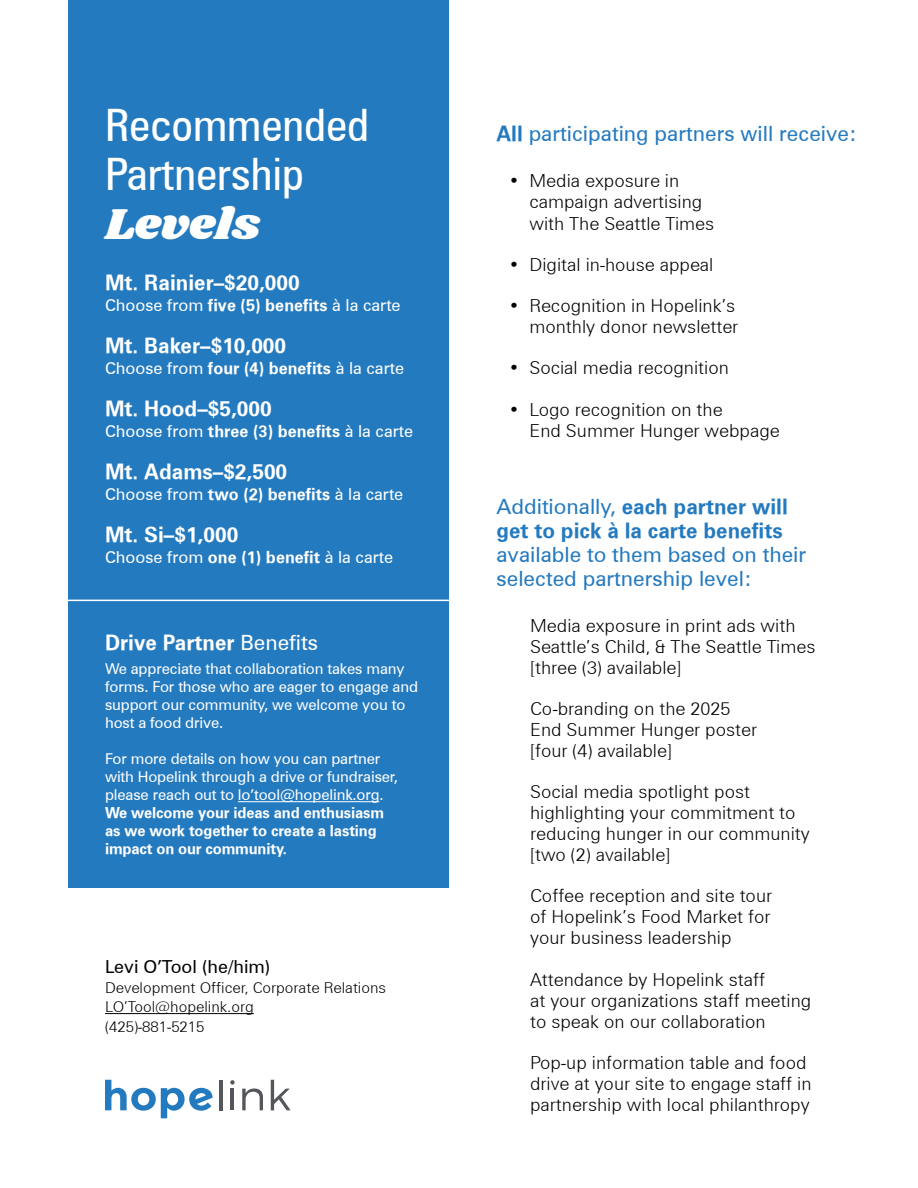
<style>
.page{position:relative;width:918px;height:1188px;background:#fff}
.page>*{position:absolute;margin:0;border:0;box-sizing:border-box;transform-origin:0 0}
.t1{font:44.85px/49.1px "Zurich Condensed BT";color:#fff;scale:1.04 1}
.t2{font:44.85px "Shrikhand";color:#fff;scale:1.04 1}
.t3{font:21px "Zurich Bold BT";color:#fff}
.t4{font:21px/24px "Zurich BT";color:#247abf}
.t5{font:21px/24px "Zurich Bold BT";color:#247abf}
.t6{font:18px/21px "Zurich Light BT";color:#000}
.t7{font:18px "Zurich BT";color:#000}
.t8{font:16.5px "Zurich BT";color:#fff}
.t9{font:15px/18px "Zurich BT";letter-spacing:-.01em;color:#fff}
.t10{font:15px/18px "Zurich Bold BT";letter-spacing:-.01em;color:#fff}
.t11{font:15px/19.5px "Zurich Light BT";color:#000}
.s1{font-family:"Zurich Bold BT"}
.s2{font-family:"Zurich BT"}
</style>
<div class="page">
<div style="left:68px;top:0;width:380px;height:888px;background:#247abf"></div>
<hr style="left:238px;top:801px;width:141px;height:1px;background:#fff">
<hr style="left:29px;top:600px;width:443px;height:1px;background:#fff">
<hr style="left:105px;top:1013px;width:149px;height:1px;background:#000">
<svg style="left:230px;top:1080px;width:5px;height:5px"></svg>
<svg style="left:242px;top:1088px;width:21px;height:22px"></svg>
<svg style="left:271px;top:1080px;width:20px;height:30px"></svg>
<hr style="left:231px;top:1089px;width:3px;height:21px;background:#53565a">
<hr style="left:219px;top:1080px;width:3px;height:30px;background:#53565a">
<svg style="left:105px;top:1080px;width:108px;height:38px"></svg>
<h1 class="t1" style="left:105px;top:100px;width:255px">Recommended<br>Partnership</h1>
<h1 class="t2" style="left:105px;top:193px;width:151px">Levels</h1>
<p class="t3" style="left:105px;top:270px;width:196px">Mt. Rainier–$20,000</p>
<p class="t8" style="left:105px;top:295px;width:297px">Choose from <span class="s1">five (5) benefits</span> à la carte</p>
<p class="t3" style="left:105px;top:333px;width:183px">Mt. Baker–$10,000</p>
<p class="t8" style="left:105px;top:358px;width:301px">Choose from <span class="s1">four (4) benefits</span> à la carte</p>
<p class="t3" style="left:105px;top:396px;width:168px">Mt. Hood–$5,000</p>
<p class="t8" style="left:105px;top:421px;width:310px">Choose from <span class="s1">three (3) benefits</span> à la carte</p>
<p class="t3" style="left:105px;top:459px;width:184px">Mt. Adams–$2,500</p>
<p class="t8" style="left:105px;top:484px;width:300px">Choose from <span class="s1">two (2) benefits</span> à la carte</p>
<p class="t3" style="left:105px;top:522px;width:135px">Mt. Si–$1,000</p>
<p class="t8" style="left:105px;top:547px;width:290px">Choose from <span class="s1">one (1) benefit</span> à la carte</p>
<p class="t3" style="left:105px;top:629px;width:215px">Drive Partner <span class="s2">Benefits</span></p>
<p class="t9" style="left:105px;top:660px;width:315px">We appreciate that collaboration takes many forms. For those who are eager to engage and support our community, we welcome you to host a food drive.</p>
<p class="t9" style="left:105px;top:750px;width:295px">For more details on how you can partner with Hopelink through a drive or fundraiser, please reach out to lo’tool@hopelink.org.</p>
<p class="t10" style="left:105px;top:804px;width:281px">We welcome your ideas and enthusiasm as we work together to create a lasting impact on our community.</p>
<p class="t7" style="left:105px;top:956px;width:167px">Levi O’Tool (he/him)</p>
<p class="t11" style="left:105px;top:977px;width:283px">Development Officer, Corporate Relations<br>LO’Tool@hopelink.org<br>(425)-881-5215</p>
<p class="t4" style="left:496px;top:122px;width:362px"><span class="s1">All</span> participating partners will receive:</p>
<p class="t6" style="left:529px;top:170px;width:186px;text-indent:-21px">• Media exposure in campaign advertising with The Seattle Times</p>
<p class="t6" style="left:509px;top:254px;width:206px">• Digital in-house appeal</p>
<p class="t6" style="left:509px;top:295px;width:231px;text-align:right">• Recognition in Hopelink’s monthly donor newsletter</p>
<p class="t6" style="left:509px;top:357px;width:222px">• Social media recognition</p>
<p class="t6" style="left:529px;top:398px;width:252px;text-indent:-21px">• Logo recognition on the<br>End Summer Hunger webpage</p>
<p class="t5" style="left:496px;top:494px;width:293px"><span class="s2">Additionally,</span> each partner will get to pick à la carte benefits</p>
<p class="t4" style="left:496px;top:542px;width:311px">available to them based on their selected partnership level:</p>
<p class="t6" style="left:530px;top:615px;width:287px">Media exposure in print ads with<br>Seattle’s Child, &amp; The Seattle Times [three (3) available]</p>
<p class="t6" style="left:530px;top:698px;width:229px">Co-branding on the 2025<br>End Summer Hunger poster [four (4) available]</p>
<p class="t6" style="left:530px;top:781px;width:281px">Social media spotlight post highlighting your commitment to reducing hunger in our community [two (2) available]</p>
<p class="t6" style="left:530px;top:885px;width:244px;text-align:justify">Coffee reception and site tour of Hopelink’s Food Market for your business leadership</p>
<p class="t6" style="left:530px;top:969px;width:283px">Attendance by Hopelink staff<br>at your organizations staff meeting to speak on our collaboration</p>
<p class="t6" style="left:530px;top:1052px;width:283px">Pop-up information table and food drive at your site to engage staff in partnership with local philanthropy</p>
</div>
